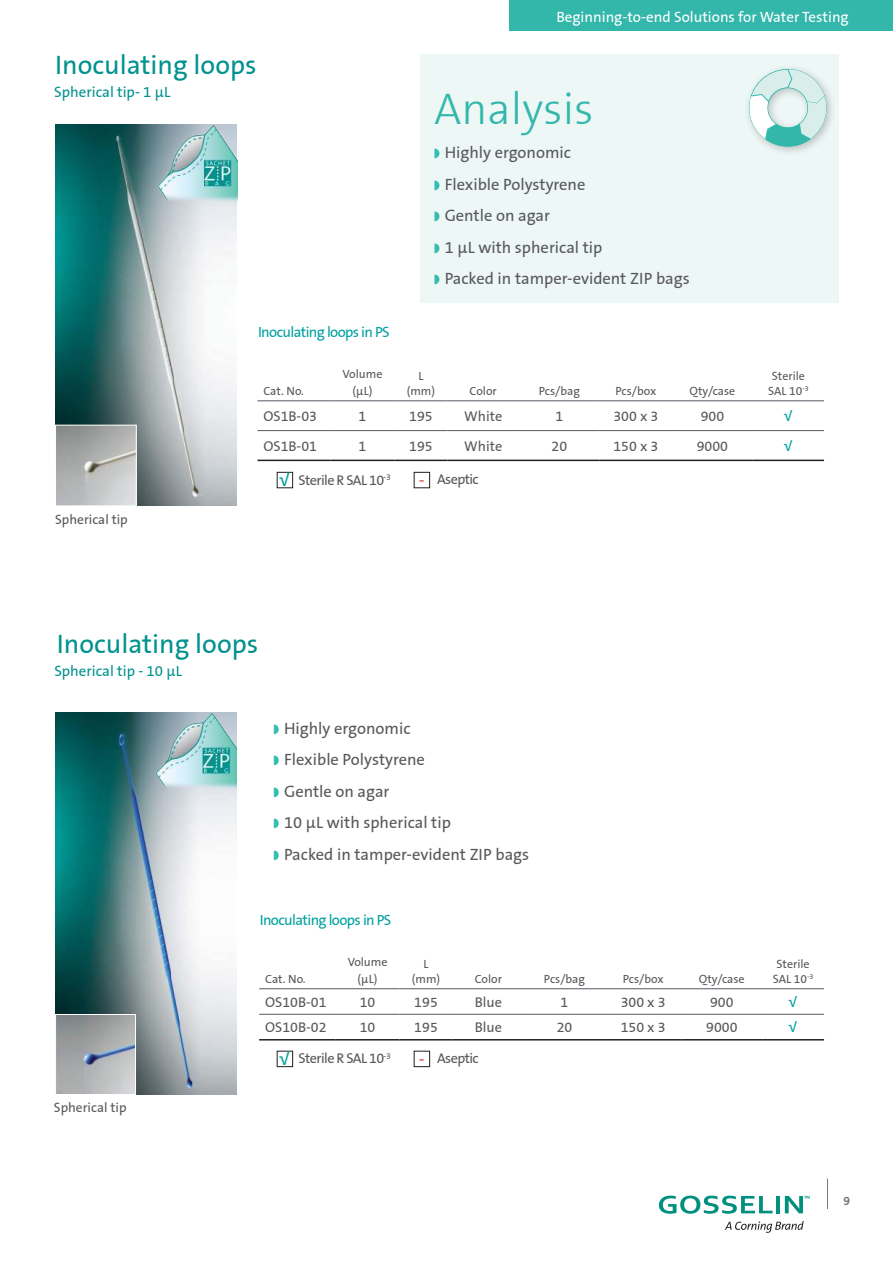
<style>
.page{position:relative;width:893px;height:1263px;background:#fff}
.page>*{position:absolute;margin:0;border:0;box-sizing:border-box;transform-origin:0 0}
.t1{font:300 45px "Corning Sans";color:#33b7ab}
.t2{font:27px "Corning Sans";color:#00928f}
.t3{font:17.25px "Corning Sans";color:#00a1a0}
.t4{font:16.5px/31.5px "Corning Sans";color:#57585a}
.t5{font:15px "Corning Sans";color:#fff}
.t6{font:15px "Corning Sans";color:#00928f}
.t7{font:14.85px "Corning Sans";letter-spacing:-.04em;color:#00a1a0}
.t8{font:14.25px "Corning Sans";color:#57585a}
.t9{font:14.25px "Corning Sans";letter-spacing:-.04em;color:#57585a}
.t10{font:14.25px "Corning Sans";color:#00a1a0}
.t11{font:13.5px "Corning Sans";color:#57585a}
.t12{font:12px/14.4px "Corning Sans";color:#57585a;text-align:center}
.t13{font:12px "The Sans Bold Expert";color:#77787b}
.t14{font:8.55px "Corning Sans";color:#57585a}
.s1{font-size:17.55px;color:#d95843}
</style>
<div class="page">
<hr style="left:827px;top:1178px;width:1px;height:31px;background:#77787b">
<div style="left:509px;top:0;width:384px;height:31px;background:#33b7ab"></div>
<div style="left:420px;top:55px;width:419px;height:248px;background:#edf7f5"></div>
<img style="left:56px;top:125px;width:180px;height:381px">
<svg style="left:257px;top:431px;width:567px;height:29px"></svg>
<hr style="left:257px;top:401px;width:74px;height:1px;background:#535861">
<hr style="left:331px;top:401px;width:63px;height:1px;background:#535861">
<hr style="left:394px;top:401px;width:54px;height:1px;background:#535861">
<hr style="left:448px;top:401px;width:71px;height:1px;background:#535861">
<hr style="left:519px;top:401px;width:81px;height:1px;background:#535861">
<hr style="left:600px;top:401px;width:72px;height:1px;background:#535861">
<hr style="left:672px;top:401px;width:81px;height:1px;background:#535861">
<hr style="left:753px;top:401px;width:71px;height:1px;background:#535861">
<hr style="left:257px;top:430px;width:74px;height:1px;background:#535861">
<hr style="left:331px;top:430px;width:63px;height:1px;background:#535861">
<hr style="left:394px;top:430px;width:54px;height:1px;background:#535861">
<hr style="left:448px;top:430px;width:71px;height:1px;background:#535861">
<hr style="left:519px;top:430px;width:81px;height:1px;background:#535861">
<hr style="left:600px;top:430px;width:72px;height:1px;background:#535861">
<hr style="left:672px;top:430px;width:81px;height:1px;background:#535861">
<hr style="left:753px;top:430px;width:71px;height:1px;background:#535861">
<hr style="left:257px;top:460px;width:74px;height:1px;background:#221f1f">
<hr style="left:331px;top:460px;width:63px;height:1px;background:#221f1f">
<hr style="left:394px;top:460px;width:54px;height:1px;background:#221f1f">
<hr style="left:448px;top:460px;width:71px;height:1px;background:#221f1f">
<hr style="left:519px;top:460px;width:81px;height:1px;background:#221f1f">
<hr style="left:600px;top:460px;width:72px;height:1px;background:#221f1f">
<hr style="left:672px;top:460px;width:81px;height:1px;background:#221f1f">
<hr style="left:753px;top:460px;width:71px;height:1px;background:#221f1f">
<img style="left:57px;top:427px;width:78px;height:77px">
<div style="left:55px;top:425px;width:82px;height:81px;border:1px solid #fff"></div>
<svg style="left:259px;top:989px;width:565px;height:25px"></svg>
<hr style="left:259px;top:988px;width:77px;height:1px;background:#535861">
<hr style="left:336px;top:988px;width:63px;height:1px;background:#535861">
<hr style="left:399px;top:988px;width:54px;height:1px;background:#535861">
<hr style="left:453px;top:988px;width:71px;height:1px;background:#535861">
<hr style="left:524px;top:988px;width:81px;height:1px;background:#535861">
<hr style="left:605px;top:988px;width:76px;height:1px;background:#535861">
<hr style="left:681px;top:988px;width:81px;height:1px;background:#535861">
<hr style="left:762px;top:988px;width:62px;height:1px;background:#535861">
<hr style="left:259px;top:1014px;width:77px;height:1px;background:#535861">
<hr style="left:336px;top:1014px;width:63px;height:1px;background:#535861">
<hr style="left:399px;top:1014px;width:54px;height:1px;background:#535861">
<hr style="left:453px;top:1014px;width:71px;height:1px;background:#535861">
<hr style="left:524px;top:1014px;width:81px;height:1px;background:#535861">
<hr style="left:605px;top:1014px;width:76px;height:1px;background:#535861">
<hr style="left:681px;top:1014px;width:81px;height:1px;background:#535861">
<hr style="left:762px;top:1014px;width:62px;height:1px;background:#535861">
<hr style="left:259px;top:1039px;width:77px;height:1px;background:#221f1f">
<hr style="left:336px;top:1039px;width:63px;height:1px;background:#221f1f">
<hr style="left:399px;top:1039px;width:54px;height:1px;background:#221f1f">
<hr style="left:453px;top:1039px;width:71px;height:1px;background:#221f1f">
<hr style="left:524px;top:1039px;width:81px;height:1px;background:#221f1f">
<hr style="left:605px;top:1039px;width:76px;height:1px;background:#221f1f">
<hr style="left:681px;top:1039px;width:81px;height:1px;background:#221f1f">
<hr style="left:762px;top:1039px;width:62px;height:1px;background:#221f1f">
<img style="left:55px;top:712px;width:181px;height:383px">
<img style="left:57px;top:1016px;width:77px;height:77px">
<div style="left:55px;top:1014px;width:81px;height:81px;border:1px solid #fff"></div>
<img style="left:155px;top:712px;width:81px;height:81px">
<img style="left:157px;top:125px;width:81px;height:80px">
<div style="left:743px;top:63px;width:94px;height:94px;background:#221f1f;opacity:.25"></div>
<svg style="left:749px;top:69px;width:78px;height:78px"></svg>
<div style="left:768px;top:88px;width:40px;height:40px;border:1px solid #33b7ab;border-radius:50%"></div>
<svg style="left:659px;top:1195px;width:113px;height:19px"></svg>
<hr style="left:776px;top:1196px;width:4px;height:17px;background:#00907e">
<svg style="left:725px;top:1221px;width:79px;height:12px"></svg>
<svg style="left:785px;top:1196px;width:25px;height:17px"></svg>
<div style="left:277px;top:472px;width:16px;height:16px;border:1px solid #221f1f"></div>
<div style="left:414px;top:472px;width:16px;height:16px;border:1px solid #221f1f"></div>
<div style="left:277px;top:1051px;width:16px;height:16px;border:1px solid #221f1f"></div>
<div style="left:414px;top:1051px;width:16px;height:16px;border:1px solid #221f1f"></div>
<h2 class="t2" style="left:55px;top:53px;width:203px">Inoculating loops</h2>
<p class="t6" style="left:54px;top:85px;width:118px">Spherical tip- 1 µL</p>
<p class="t7" style="left:258px;top:326px;width:133px">Inoculating loops in PS</p>
<p class="t5" style="left:556px;top:10px;width:294px">Beginning-to-end Solutions for Water Testing</p>
<h1 class="t1" style="left:434px;top:89px;width:161px">Analysis</h1>
<p class="t4" style="left:445px;top:138px;width:247px">Highly ergonomic<br>Flexible Polystyrene<br>Gentle on agar<br>1 µL with spherical tip<br>Packed in tamper-evident ZIP bags</p>
<p class="t12" style="left:263px;top:384px;width:42px">Cat. No.</p>
<p class="t12" style="left:343px;top:366px;width:41px;line-height:17.1px">Volume (µL)</p>
<p class="t12" style="left:407px;top:370px;width:30px">L (mm)</p>
<p class="t12" style="left:470px;top:384px;width:29px">Color</p>
<p class="t12" style="left:539px;top:384px;width:43px">Pcs/bag</p>
<p class="t12" style="left:615px;top:384px;width:42px">Pcs/box</p>
<p class="t12" style="left:689px;top:384px;width:47px">Qty/case</p>
<p class="t12" style="left:768px;top:370px;width:42px">Sterile<br>SAL 10<sup>-3</sup></p>
<p class="t8" style="left:263px;top:410px;width:55px">oS1B-03</p>
<p class="t8" style="left:359px;top:410px;width:9px">1</p>
<p class="t8" style="left:409px;top:410px;width:25px">195</p>
<p class="t8" style="left:464px;top:410px;width:39px">White</p>
<p class="t8" style="left:555px;top:410px;width:9px">1</p>
<p class="t8" style="left:613px;top:410px;width:46px">300 x 3</p>
<p class="t8" style="left:701px;top:410px;width:25px">900</p>
<p class="t10" style="left:784px;top:408px;width:10px">√</p>
<p class="t8" style="left:263px;top:440px;width:55px">oS1B-01</p>
<p class="t8" style="left:359px;top:440px;width:9px">1</p>
<p class="t8" style="left:409px;top:440px;width:25px">195</p>
<p class="t8" style="left:464px;top:440px;width:39px">White</p>
<p class="t8" style="left:551px;top:440px;width:17px">20</p>
<p class="t8" style="left:613px;top:440px;width:46px">150 x 3</p>
<p class="t8" style="left:697px;top:440px;width:33px">9000</p>
<p class="t10" style="left:784px;top:438px;width:10px">√</p>
<p class="t11" style="left:55px;top:514px;width:74px">Spherical tip</p>
<p class="t3" style="left:279px;top:471px;width:12px">√</p>
<p class="t14" style="left:384px;top:473px;width:9px">-3</p>
<p class="t9" style="left:419px;top:473px;width:62px"><span class="s1">-</span> Aseptic</p>
<p class="t9" style="left:299px;top:473px;width:87px">Sterile R SAL 10</p>
<h2 class="t2" style="left:57px;top:632px;width:203px">Inoculating loops</h2>
<p class="t6" style="left:54px;top:664px;width:129px">Spherical tip - 10 µL</p>
<p class="t4" style="left:284px;top:714px;width:247px">Highly ergonomic<br>Flexible Polystyrene<br>Gentle on agar<br>10 µL with spherical tip<br>Packed in tamper-evident ZIP bags</p>
<p class="t7" style="left:260px;top:914px;width:133px">Inoculating loops in PS</p>
<p class="t12" style="left:265px;top:972px;width:42px">Cat. No.</p>
<p class="t12" style="left:348px;top:954px;width:41px;line-height:17.1px">Volume (µL)</p>
<p class="t12" style="left:412px;top:958px;width:30px">L (mm)</p>
<p class="t12" style="left:475px;top:972px;width:29px">Color</p>
<p class="t12" style="left:544px;top:972px;width:43px">Pcs/bag</p>
<p class="t12" style="left:623px;top:972px;width:42px">Pcs/box</p>
<p class="t12" style="left:699px;top:972px;width:47px">Qty/case</p>
<p class="t12" style="left:773px;top:958px;width:42px">Sterile<br>SAL 10<sup>-3</sup></p>
<p class="t8" style="left:265px;top:996px;width:63px">oS10B-01</p>
<p class="t8" style="left:360px;top:996px;width:17px">10</p>
<p class="t8" style="left:414px;top:996px;width:25px">195</p>
<p class="t8" style="left:475px;top:996px;width:29px">Blue</p>
<p class="t8" style="left:561px;top:996px;width:9px">1</p>
<p class="t8" style="left:621px;top:996px;width:46px">300 x 3</p>
<p class="t8" style="left:710px;top:996px;width:25px">900</p>
<p class="t10" style="left:789px;top:993px;width:10px">√</p>
<p class="t8" style="left:265px;top:1021px;width:63px">oS10B-02</p>
<p class="t8" style="left:360px;top:1021px;width:17px">10</p>
<p class="t8" style="left:414px;top:1021px;width:25px">195</p>
<p class="t8" style="left:475px;top:1021px;width:29px">Blue</p>
<p class="t8" style="left:557px;top:1021px;width:17px">20</p>
<p class="t8" style="left:621px;top:1021px;width:46px">150 x 3</p>
<p class="t8" style="left:706px;top:1021px;width:33px">9000</p>
<p class="t10" style="left:789px;top:1019px;width:10px">√</p>
<p class="t11" style="left:54px;top:1101px;width:74px">Spherical tip</p>
<p class="t3" style="left:279px;top:1049px;width:12px">√</p>
<p class="t14" style="left:384px;top:1052px;width:9px">-3</p>
<p class="t9" style="left:419px;top:1052px;width:62px"><span class="s1">-</span> Aseptic</p>
<p class="t9" style="left:299px;top:1052px;width:87px">Sterile R SAL 10</p>
<p class="t13" style="left:843px;top:1194px;width:8px">9</p>
</div>
